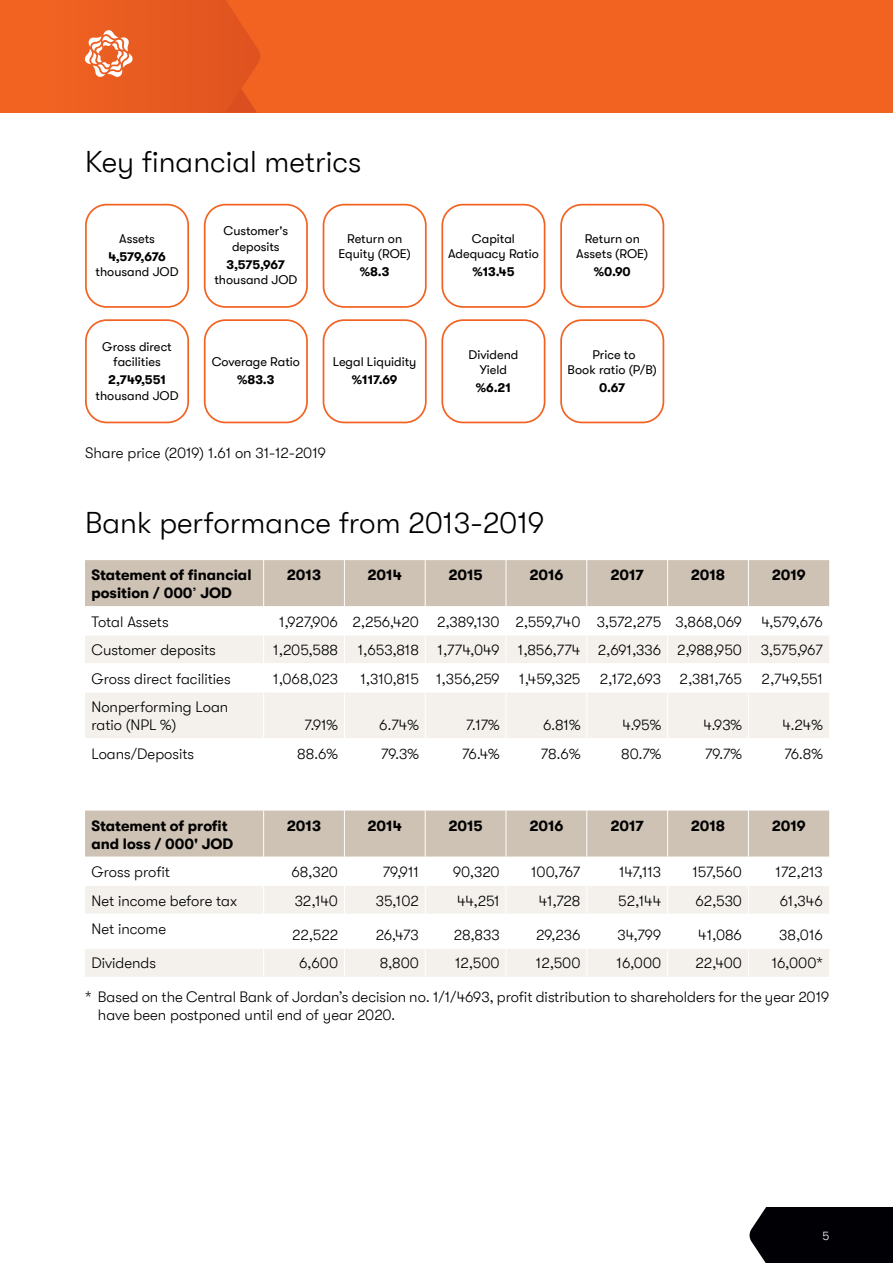
<style>
.page{position:relative;width:893px;height:1263px;background:#fff}
.page>*{position:absolute;margin:0;border:0;box-sizing:border-box;transform-origin:0 0}
.t1{font:300 30px "GT Walsheim";color:#000}
.t2{font:300 15px/18px "GT Walsheim";color:#000}
.t3{font:700 15px/18px "GT Walsheim";color:#000}
.t4{font:12.75px/15.3px "GT Walsheim";color:#000;text-align:center}
.t5{font:700 12.75px "GT Walsheim";letter-spacing:-.005em;color:#000}
.t6{font:300 12px "GT Walsheim";color:#fff}
.s1{font-weight:400}
</style>
<div class="page">
<div style="left:749px;top:1208px;width:144px;height:55px;background:#000005"></div>
<div style="left:0;top:0;width:893px;height:113px;background:#f26322"></div>
<svg style="left:84px;top:0;width:176px;height:113px"></svg>
<div style="left:441px;top:204px;width:104px;height:104px;border:2px solid #f26322;border-radius:21px"></div>
<div style="left:323px;top:204px;width:104px;height:104px;border:2px solid #f26322;border-radius:21px"></div>
<div style="left:204px;top:204px;width:104px;height:104px;border:2px solid #f26322;border-radius:21px"></div>
<div style="left:85px;top:319px;width:104px;height:104px;border:2px solid #f26322;border-radius:21px"></div>
<div style="left:560px;top:204px;width:104px;height:104px;border:2px solid #f26322;border-radius:21px"></div>
<div style="left:85px;top:204px;width:104px;height:104px;border:2px solid #f26322;border-radius:21px"></div>
<div style="left:560px;top:319px;width:104px;height:104px;border:2px solid #f26322;border-radius:21px"></div>
<div style="left:441px;top:319px;width:104px;height:104px;border:2px solid #f26322;border-radius:21px"></div>
<div style="left:204px;top:319px;width:104px;height:104px;border:2px solid #f26322;border-radius:21px"></div>
<div style="left:323px;top:319px;width:104px;height:104px;border:2px solid #f26322;border-radius:21px"></div>
<div style="left:85px;top:693px;width:744px;height:45px;background:#f4f1ed"></div>
<svg style="left:85px;top:560px;width:744px;height:103px"></svg>
<hr style="left:263px;top:692px;width:1px;height:46px;background:#fff">
<hr style="left:344px;top:692px;width:1px;height:46px;background:#fff">
<hr style="left:425px;top:692px;width:1px;height:46px;background:#fff">
<hr style="left:506px;top:692px;width:1px;height:46px;background:#fff">
<hr style="left:587px;top:692px;width:1px;height:46px;background:#fff">
<hr style="left:667px;top:692px;width:1px;height:46px;background:#fff">
<hr style="left:748px;top:692px;width:1px;height:46px;background:#fff">
<div style="left:85px;top:949px;width:744px;height:28px;background:#f4f1ed"></div>
<svg style="left:85px;top:810px;width:744px;height:103px"></svg>
<svg style="left:263px;top:949px;width:1px;height:28px"></svg>
<svg style="left:344px;top:949px;width:1px;height:28px"></svg>
<svg style="left:425px;top:949px;width:1px;height:28px"></svg>
<svg style="left:506px;top:949px;width:1px;height:28px"></svg>
<svg style="left:587px;top:949px;width:1px;height:28px"></svg>
<svg style="left:667px;top:949px;width:1px;height:28px"></svg>
<svg style="left:748px;top:949px;width:1px;height:28px"></svg>
<h1 class="t1" style="left:85px;top:145px;width:278px">Key financial metrics</h1>
<p class="t4" style="left:119px;top:231px;width:37px">Assets</p>
<p class="t5" style="left:108px;top:250px;width:59px">4,579,676</p>
<p class="t4" style="left:96px;top:264px;width:85px">thousand JOD</p>
<p class="t4" style="left:223px;top:224px;width:66px">Customer's deposits</p>
<p class="t5" style="left:227px;top:257px;width:60px">3,575,967</p>
<p class="t4" style="left:214px;top:272px;width:85px">thousand JOD</p>
<p class="t4" style="left:338px;top:231px;width:74px">Return on<br>Equity (ROE)</p>
<p class="t5" style="left:360px;top:265px;width:31px">%8.3</p>
<p class="t4" style="left:102px;top:339px;width:71px">Gross direct facilities</p>
<p class="t5" style="left:108px;top:373px;width:59px">2,749,551</p>
<p class="t4" style="left:96px;top:388px;width:85px">thousand JOD</p>
<p class="t4" style="left:212px;top:354px;width:90px">Coverage Ratio</p>
<p class="t5" style="left:237px;top:373px;width:39px">%83.3</p>
<p class="t4" style="left:333px;top:354px;width:85px">Legal Liquidity</p>
<p class="t5" style="left:352px;top:373px;width:47px">%117.69</p>
<p class="t2" style="left:85px;top:444px;width:242px">Share price (2019) 1.61 on 31-12-2019</p>
<p class="t4" style="left:448px;top:231px;width:92px">Capital<br>Adequacy Ratio</p>
<p class="t5" style="left:472px;top:265px;width:44px">%13.45</p>
<p class="t4" style="left:468px;top:347px;width:51px">Dividend<br>Yield</p>
<p class="t5" style="left:476px;top:380px;width:37px">%6.21</p>
<p class="t4" style="left:576px;top:231px;width:73px">Return on<br>Assets (ROE)</p>
<p class="t5" style="left:594px;top:265px;width:39px">%0.90</p>
<p class="t4" style="left:568px;top:347px;width:91px">Price to<br>Book ratio (P/B)</p>
<p class="t5" style="left:599px;top:380px;width:28px">0.67</p>
<h1 class="t1" style="left:85px;top:506px;width:461px">Bank performance from 2013-2019</h1>
<p class="t3" style="left:91px;top:566px;width:162px">Statement of financial position / 000<span class="s1">’</span> JOD</p>
<p class="t3" style="left:287px;top:566px;width:36px">2013</p>
<p class="t3" style="left:368px;top:566px;width:36px">2014</p>
<p class="t3" style="left:448px;top:566px;width:36px">2015</p>
<p class="t3" style="left:529px;top:566px;width:36px">2016</p>
<p class="t3" style="left:610px;top:566px;width:35px">2017</p>
<p class="t3" style="left:691px;top:566px;width:36px">2018</p>
<p class="t3" style="left:772px;top:566px;width:36px">2019</p>
<p class="t2" style="left:91px;top:613px;width:79px">Total Assets</p>
<p class="t2" style="left:279px;top:613px;width:464px">1,927,906 2,256,420 2,389,130 2,559,740 3,572,275 3,868,069</p>
<p class="t2" style="left:761px;top:613px;width:63px">4,579,676</p>
<p class="t2" style="left:91px;top:641px;width:126px">Customer deposits</p>
<p class="t2" style="left:273px;top:641px;width:66px">1,205,588</p>
<p class="t2" style="left:358px;top:641px;width:467px">1,653,818 1,774,049 1,856,774 2,691,336 2,988,950 3,575,967</p>
<p class="t2" style="left:91px;top:669px;width:141px">Gross direct facilities</p>
<p class="t2" style="left:273px;top:669px;width:66px">1,068,023</p>
<p class="t2" style="left:360px;top:669px;width:141px">1,310,815 1,356,259</p>
<p class="t2" style="left:519px;top:669px;width:63px">1,459,325</p>
<p class="t2" style="left:600px;top:669px;width:144px">2,172,693 2,381,765</p>
<p class="t2" style="left:762px;top:669px;width:63px">2,749,551</p>
<p class="t2" style="left:91px;top:698px;width:138px">Nonperforming Loan ratio (NPL %)</p>
<p class="t2" style="left:305px;top:716px;width:35px">7.91%</p>
<p class="t2" style="left:379px;top:716px;width:41px">6.74%</p>
<p class="t2" style="left:466px;top:716px;width:35px">7.17%</p>
<p class="t2" style="left:543px;top:716px;width:39px">6.81%</p>
<p class="t2" style="left:623px;top:716px;width:40px">4.95%</p>
<p class="t2" style="left:704px;top:716px;width:40px">4.93%</p>
<p class="t2" style="left:782px;top:716px;width:42px">4.24%</p>
<p class="t2" style="left:91px;top:744px;width:104px">Loans/Deposits</p>
<p class="t2" style="left:297px;top:744px;width:42px">88.6%</p>
<p class="t2" style="left:381px;top:744px;width:39px">79.3%</p>
<p class="t2" style="left:462px;top:744px;width:39px">76.4%</p>
<p class="t2" style="left:541px;top:744px;width:41px">78.6%</p>
<p class="t2" style="left:621px;top:744px;width:42px">80.7%</p>
<p class="t2" style="left:705px;top:744px;width:38px">79.7%</p>
<p class="t2" style="left:784px;top:744px;width:40px">76.8%</p>
<p class="t3" style="left:91px;top:816px;width:143px">Statement of profit and loss / 000' JOD</p>
<p class="t3" style="left:287px;top:816px;width:36px">2013</p>
<p class="t3" style="left:368px;top:816px;width:36px">2014</p>
<p class="t3" style="left:448px;top:816px;width:36px">2015</p>
<p class="t3" style="left:529px;top:816px;width:36px">2016</p>
<p class="t3" style="left:610px;top:816px;width:35px">2017</p>
<p class="t3" style="left:691px;top:816px;width:36px">2018</p>
<p class="t3" style="left:772px;top:816px;width:36px">2019</p>
<p class="t2" style="left:91px;top:863px;width:80px">Gross profit</p>
<p class="t2" style="left:291px;top:863px;width:48px">68,320</p>
<p class="t2" style="left:383px;top:863px;width:37px">79,911</p>
<p class="t2" style="left:453px;top:863px;width:48px">90,320</p>
<p class="t2" style="left:531px;top:863px;width:51px">100,767</p>
<p class="t2" style="left:619px;top:863px;width:44px">147,113</p>
<p class="t2" style="left:692px;top:863px;width:51px">157,560</p>
<p class="t2" style="left:776px;top:863px;width:49px">172,213</p>
<p class="t2" style="left:91px;top:891px;width:147px">Net income before tax</p>
<p class="t2" style="left:295px;top:891px;width:45px">32,140</p>
<p class="t2" style="left:376px;top:891px;width:45px">35,102</p>
<p class="t2" style="left:457px;top:891px;width:44px">44,251</p>
<p class="t2" style="left:539px;top:891px;width:43px">41,728</p>
<p class="t2" style="left:618px;top:891px;width:44px">52,144</p>
<p class="t2" style="left:695px;top:891px;width:48px">62,530</p>
<p class="t2" style="left:780px;top:891px;width:45px">61,346</p>
<p class="t2" style="left:91px;top:920px;width:76px">Net income</p>
<p class="t2" style="left:292px;top:926px;width:47px">22,522</p>
<p class="t2" style="left:376px;top:926px;width:45px">26,473</p>
<p class="t2" style="left:454px;top:926px;width:47px">28,833</p>
<p class="t2" style="left:536px;top:926px;width:46px">29,236</p>
<p class="t2" style="left:617px;top:926px;width:45px">34,799</p>
<p class="t2" style="left:698px;top:926px;width:45px">41,086</p>
<p class="t2" style="left:779px;top:926px;width:45px">38,016</p>
<p class="t2" style="left:91px;top:954px;width:66px">Dividends</p>
<p class="t2" style="left:299px;top:954px;width:40px">6,600</p>
<p class="t2" style="left:380px;top:954px;width:41px">8,800</p>
<p class="t2" style="left:455px;top:954px;width:46px">12,500</p>
<p class="t2" style="left:536px;top:954px;width:46px">12,500</p>
<p class="t2" style="left:617px;top:954px;width:46px">16,000</p>
<p class="t2" style="left:695px;top:954px;width:48px">22,400</p>
<p class="t2" style="left:772px;top:954px;width:53px">16,000*</p>
<p class="t2" style="left:98px;top:987px;width:733px;text-indent:-13px">* Based on the Central Bank of Jordan’s decision no. 1/1/4693, profit distribution to shareholders for the year 2019 have been postponed until end of year 2020.</p>
<p class="t6" style="left:822px;top:1229px;width:8px">5</p>
</div>
